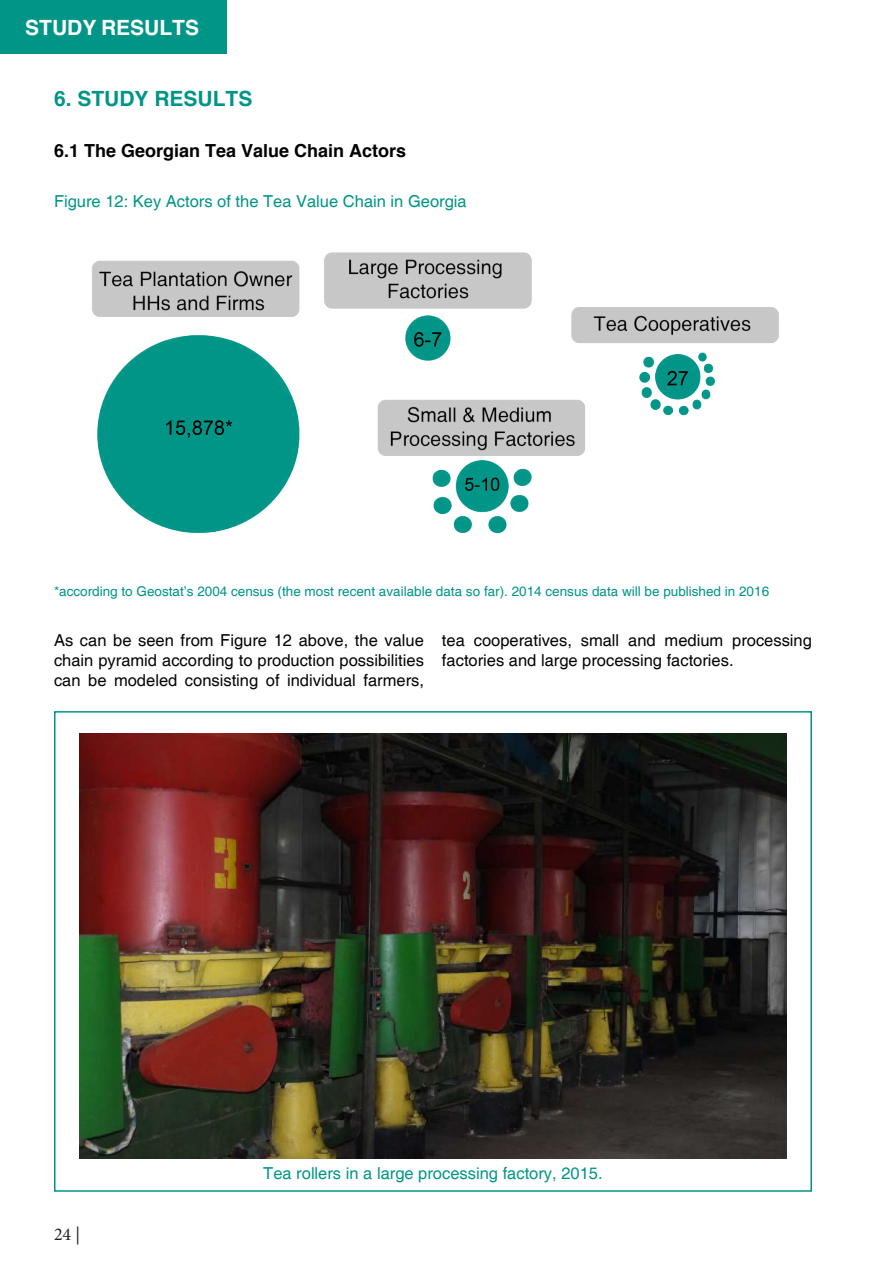
<style>
.page{position:relative;width:893px;height:1263px;background:#fff}
.page>*{position:absolute;margin:0;border:0;box-sizing:border-box;transform-origin:0 0}
.t1{font:700 21px "Helvetica";color:#019587}
.t2{font:700 21px "Helvetica";color:#fff}
.t3{font:700 18px "Helvetica";color:#000}
.t4{font:18px "Minion Pro";color:#231f20}
.t5{font:16.5px/19.8px "Helvetica";color:#040503;text-align:justify}
.t6{font:16.5px "Helvetica";color:#019587}
.t7{font:13.5px "Helvetica";color:#019587}
</style>
<div class="page">
<img style="left:79px;top:733px;width:708px;height:425px">
<img style="left:92px;top:252px;width:687px;height:282px">
<div style="left:0;top:0;width:227px;height:53px;background:#019587"></div>
<div style="left:54px;top:711px;width:758px;height:481px;border:2px solid #019587"></div>
<p class="t2" style="left:25px;top:15px;width:175px">STUDY RESULTS</p>
<p class="t1" style="left:54px;top:85px;width:200px">6. STUDY RESULTS</p>
<p class="t3" style="left:54px;top:139px;width:354px">6.1 The Georgian Tea Value Chain Actors</p>
<p class="t6" style="left:54px;top:192px;width:414px">Figure 12: Key Actors of the Tea Value Chain in Georgia</p>
<p class="t7" style="left:54px;top:583px;width:717px">*according to Geostat’s 2004 census (the most recent available data so far). 2014 census data will be published in 2016</p>
<p class="t5" style="left:54px;top:631px;width:371px">As can be seen from Figure 12 above, the value chain pyramid according to production possibilities can be modeled consisting of individual farmers,</p>
<p class="t5" style="left:442px;top:631px;width:371px">tea cooperatives, small and medium processing factories and large processing factories.</p>
<p class="t4" style="left:54px;top:1222px;width:28px">24 |</p>
<p class="t6" style="left:263px;top:1164px;width:341px">Tea rollers in a large processing factory, 2015.</p>
</div>
